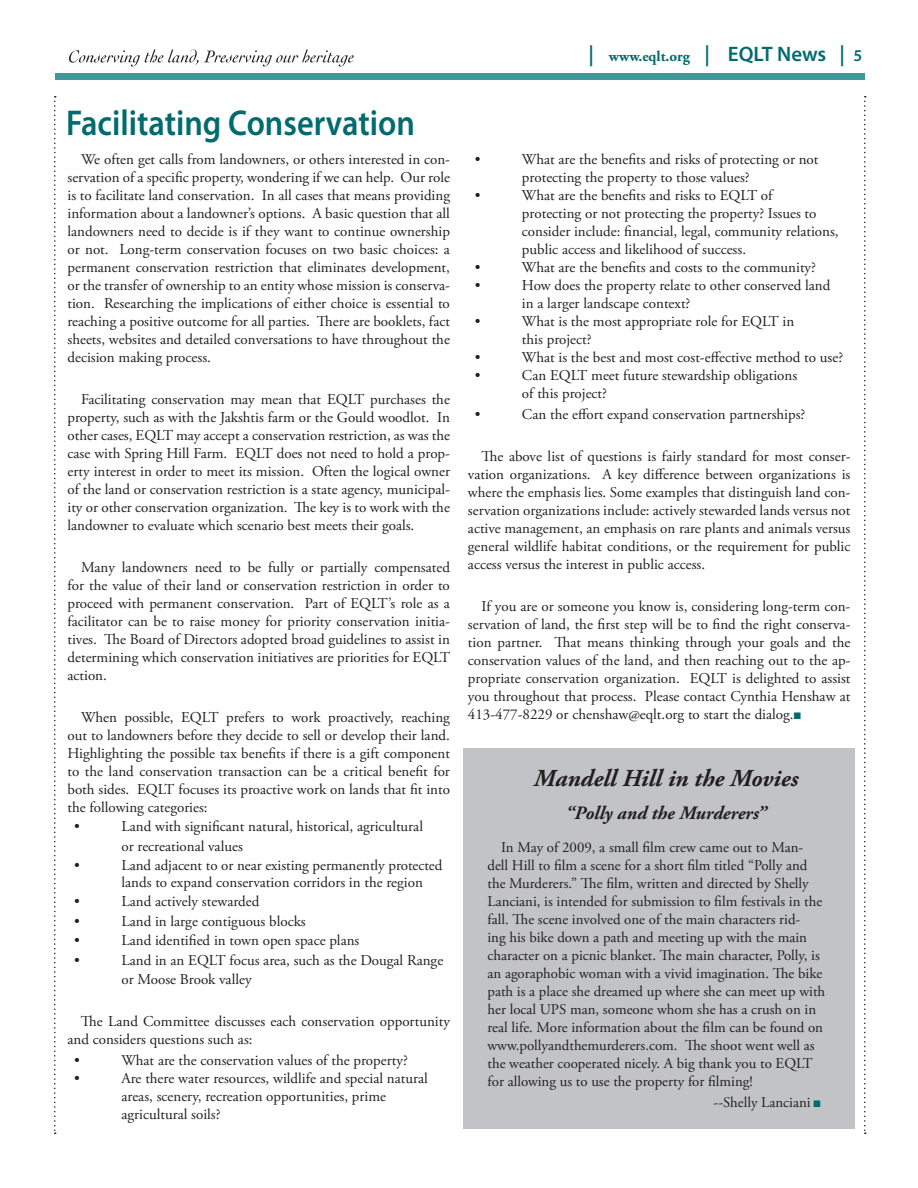
<style>
.page{position:relative;width:918px;height:1188px;background:#fff}
.page>*{position:absolute;margin:0;border:0;box-sizing:border-box;transform-origin:0 0}
.t1{font:600 36px "Myriad Pro";color:#006b6e;scale:.9 1}
.t2{font:italic 700 24.3px "Adobe Garamond Pro";color:#231f20}
.t3{font:italic 700 18.9px "Adobe Garamond Pro";color:#231f20}
.t4{font:15px/18px "Adobe Garamond Pro";color:#231f20}
.t5{font:700 15px "Adobe Garamond Pro";color:#006b6e}
.t6{font:14.85px/18px "Adobe Garamond Pro";color:#231f20}
.s1{font-family:"Myriad Pro";font-weight:600;font-size:21px}
.s2{font-family:"Myriad Pro";font-weight:600;font-size:16.5px}
.s3{color:#006b6e}
</style>
<div class="page">
<div style="left:56px;top:74px;width:809px;height:6px;background:#40989d"></div>
<svg style="left:54px;top:96px;width:2px;height:1038px"></svg>
<svg style="left:864px;top:96px;width:2px;height:1038px"></svg>
<svg style="left:69px;top:49px;width:285px;height:18px"></svg>
<div style="left:464px;top:748px;width:391px;height:382px;background:#c2c3c6"></div>
<h1 class="t1" style="left:66px;top:100px;width:389px">Facilitating Conservation</h1>
<p class="t4" style="left:68px;top:151px;width:384px;text-align:justify;text-indent:14px">We often get calls from landowners, or others interested in con&shy;servation of a specific property, wondering if we can help. Our role is to facilitate land conservation. In all cases that means providing information about a landowner’s options. A basic question that all landowners need to decide is if they want to continue ownership or not. Long-term conservation focuses on two basic choices: a permanent conservation restriction that eliminates development, or the transfer of ownership to an entity whose mission is conserva&shy;tion. Researching the implications of either choice is essential to reaching a positive outcome for all parties. There are booklets, fact sheets, websites and detailed conversations to have throughout the decision making process.</p>
<p class="t4" style="left:68px;top:391px;width:384px;text-align:justify;text-indent:14px">Facilitating conservation may mean that EQLT purchases the property, such as with the Jakshtis farm or the Gould woodlot. In other cases, EQLT may accept a conservation restriction, as was the case with Spring Hill Farm. EQLT does not need to hold a prop&shy;erty interest in order to meet its mission. Often the logical owner of the land or conservation restriction is a state agency, municipal&shy;ity or other conservation organization. The key is to work with the landowner to evaluate which scenario best meets their goals.</p>
<p class="t4" style="left:68px;top:559px;width:384px;text-align:justify;text-indent:14px">Many landowners need to be fully or partially compensated for the value of their land or conservation restriction in order to proceed with permanent conservation. Part of EQLT’s role as a facilitator can be to raise money for priority conservation initia&shy;tives. The Board of Directors adopted broad guidelines to assist in determining which conservation initiatives are priorities for EQLT action.</p>
<p class="t4" style="left:68px;top:709px;width:384px;text-align:justify;text-indent:14px">When possible, EQLT prefers to work proactively, reaching out to landowners before they decide to sell or develop their land.<br>Highlighting the possible tax benefits if there is a gift component to the land conservation transaction can be a critical benefit for both sides. EQLT focuses its proactive work on lands that fit into the following categories:</p>
<p class="t4" style="left:74px;top:818px;width:7px">•</p>
<p class="t4" style="left:122px;top:817px;width:303px;line-height:19.5px">Land with significant natural, historical, agricultural or recreational values</p>
<p class="t4" style="left:74px;top:857px;width:7px">•</p>
<p class="t4" style="left:121px;top:858px;width:322px;line-height:16.5px">Land adjacent to or near existing permanently protected lands to expand conservation corridors in the region</p>
<p class="t4" style="left:74px;top:893px;width:7px">•</p>
<p class="t4" style="left:121px;top:893px;width:139px">Land actively stewarded</p>
<p class="t4" style="left:74px;top:913px;width:7px">•</p>
<p class="t4" style="left:121px;top:913px;width:186px">Land in large contiguous blocks</p>
<p class="t4" style="left:74px;top:932px;width:7px">•</p>
<p class="t4" style="left:121px;top:932px;width:240px">Land identified in town open space plans</p>
<p class="t4" style="left:74px;top:952px;width:7px">•</p>
<p class="t4" style="left:121px;top:951px;width:323px;line-height:19.5px">Land in an EQLT focus area, such as the Dougal Range or Moose Brook valley</p>
<p class="t4" style="left:67px;top:1013px;width:384px;text-indent:14px">The Land Committee discusses each conservation opportunity and considers questions such as:</p>
<p class="t4" style="left:74px;top:1052px;width:7px">•</p>
<p class="t4" style="left:121px;top:1052px;width:288px">What are the conservation values of the property?</p>
<p class="t4" style="left:74px;top:1070px;width:7px">•</p>
<p class="t4" style="left:121px;top:1070px;width:308px">Are there water resources, wildlife and special natural areas, scenery, recreation opportunities, prime agricultural soils?</p>
<p class="t5" style="left:588px;top:47px;width:276px"><span class="s1">|</span> www.eqlt.org <span class="s1">| EQLT News |</span> <span class="s2">5</span></p>
<p class="t4" style="left:475px;top:151px;width:7px">•</p>
<p class="t4" style="left:522px;top:151px;width:298px">What are the benefits and risks of protecting or not protecting the property to those values?</p>
<p class="t4" style="left:475px;top:187px;width:7px">•</p>
<p class="t4" style="left:522px;top:187px;width:318px">What are the benefits and risks to EQLT of<br>protecting or not protecting the property? Issues to consider include: financial, legal, community relations, public access and likelihood of success.</p>
<p class="t4" style="left:475px;top:259px;width:7px">•</p>
<p class="t4" style="left:522px;top:259px;width:296px">What are the benefits and costs to the community?</p>
<p class="t4" style="left:475px;top:277px;width:7px">•</p>
<p class="t4" style="left:522px;top:277px;width:310px">How does the property relate to other conserved land in a larger landscape context?</p>
<p class="t4" style="left:475px;top:313px;width:7px">•</p>
<p class="t4" style="left:522px;top:313px;width:274px">What is the most appropriate role for EQLT in this project?</p>
<p class="t4" style="left:475px;top:349px;width:7px">•</p>
<p class="t4" style="left:522px;top:349px;width:323px">What is the best and most cost-effective method to use?</p>
<p class="t4" style="left:475px;top:367px;width:7px">•</p>
<p class="t4" style="left:522px;top:367px;width:277px">Can EQLT meet future stewardship obligations of this project?</p>
<p class="t4" style="left:475px;top:406px;width:7px">•</p>
<p class="t4" style="left:522px;top:406px;width:285px">Can the effort expand conservation partnerships?</p>
<p class="t4" style="left:468px;top:448px;width:384px;text-align:justify;text-indent:14px">The above list of questions is fairly standard for most conser&shy;vation organizations. A key difference between organizations is where the emphasis lies. Some examples that distinguish land con&shy;servation organizations include: actively stewarded lands versus not active management, an emphasis on rare plants and animals versus general wildlife habitat conditions, or the requirement for public access versus the interest in public access.</p>
<p class="t4" style="left:468px;top:598px;width:384px;text-align:justify;text-indent:14px">If you are or someone you know is, considering long-term con&shy;servation of land, the first step will be to find the right conserva&shy;tion partner. That means thinking through your goals and the conservation values of the land, and then reaching out to the ap&shy;propriate conservation organization. EQLT is delighted to assist you throughout that process. Please contact Cynthia Henshaw at 413-477-8229 or chenshaw@eqlt.org to start the dialog.<span class="s3">■</span></p>
<h2 class="t2" style="left:534px;top:764px;width:266px">Mandell Hill in the Movies</h2>
<p class="t3" style="left:566px;top:802px;width:203px">“Polly and the Murderers”</p>
<p class="t6" style="left:488px;top:839px;width:339px;text-indent:13px">In May of 2009, a small film crew came out to Man&shy;dell Hill to film a scene for a short film titled “Polly and the Murderers.” The film, written and directed by Shelly Lanciani, is intended for submission to film festivals in the fall. The scene involved one of the main characters rid-<br>ing his bike down a path and meeting up with the main character on a picnic blanket. The main character, Polly, is an agoraphobic woman with a vivid imagination. The bike path is a place she dreamed up where she can meet up with her local UPS man, someone whom she has a crush on in real life. More information about the film can be found on www.pollyandthemurderers.com. The shoot went well as the weather cooperated nicely. A big thank you to EQLT for allowing us to use the property for filming!</p>
<p class="t6" style="left:714px;top:1094px;width:109px">--Shelly Lanciani <span class="s3">■</span></p>
</div>
